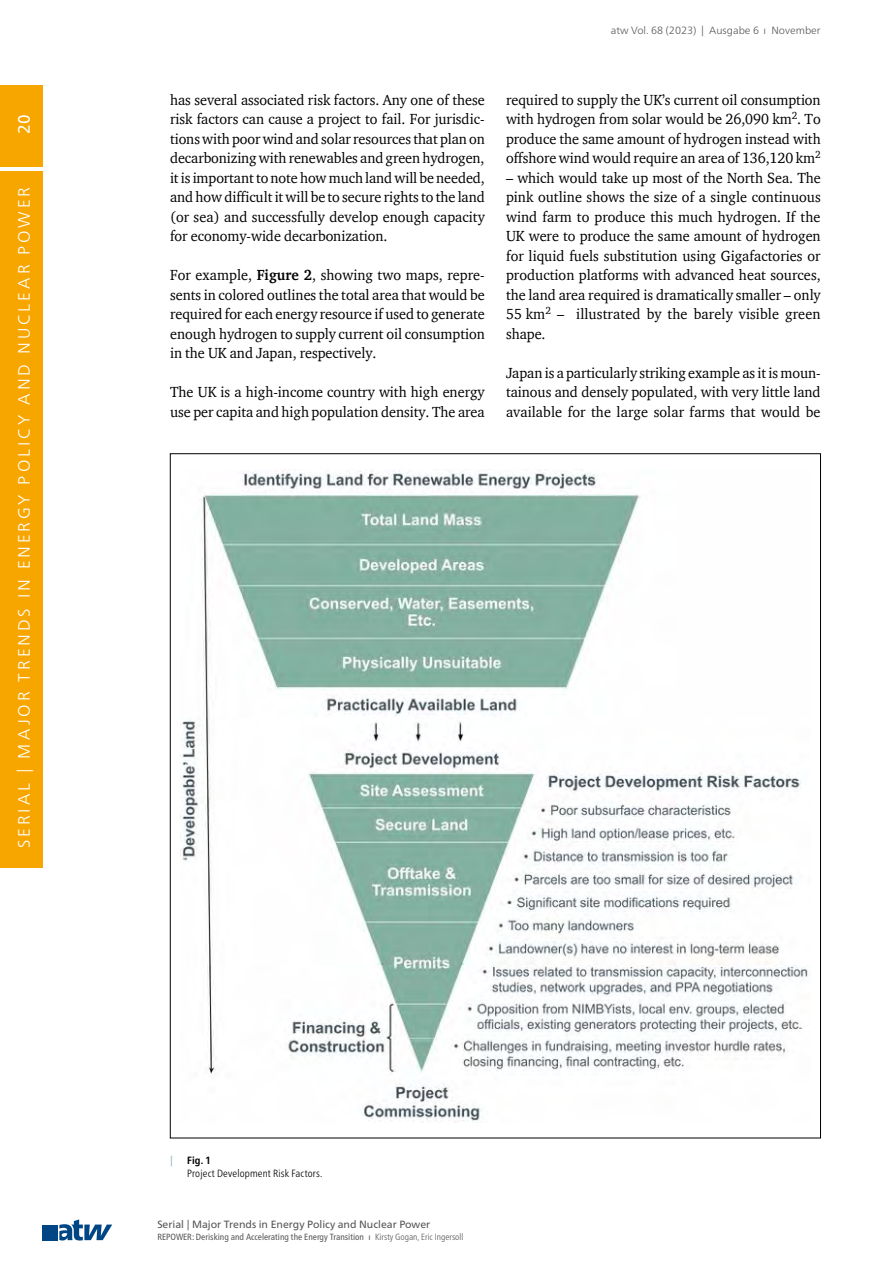
<style>
.page{position:relative;width:893px;height:1263px;background:#fff}
.page>*{position:absolute;margin:0;border:0;box-sizing:border-box;transform-origin:0 0}
.t1{font:300 16.5px "Frutiger Neue LT Pro";letter-spacing:.185em;color:#fff}
.t2{font:16.5px "Frutiger Neue LT Pro";color:#fff}
.Fließtext_ohne_Einzug_SERIAL___Game{font:15px/19.5px "ITC Charter Com";color:#000;text-align:justify;scale:.95 1}
.t3{font:10.5px "Frutiger Neue LT Pro";color:#565656}
.t4{font:300 condensed 10.5px/13.5px "Frutiger Neue LT Pro";letter-spacing:.015em;color:#000}
.t5{font:300 10.5px "Frutiger Neue LT Pro";color:#565656}
.t6{font:10.5px "Frutiger Neue LT Pro";color:#8cb2c2}
.t7{font:condensed 9px "Frutiger Neue LT Pro";color:#565656}
.s1{font-weight:700}
.s2{font-weight:300}
</style>
<div class="page">
<svg style="left:59px;top:1219px;width:53px;height:21px"></svg>
<div style="left:43px;top:1225px;width:15px;height:15px;background:#004684"></div>
<div style="left:0;top:171px;width:43px;height:696px;background:#f7a600"></div>
<div style="left:0;top:85px;width:43px;height:82px;background:#f7a600"></div>
<img style="left:180px;top:469px;width:630px;height:653px">
<p class="t2" style="left:14px;top:134px;width:21px;rotate:-90deg">20</p>
<p class="t1" style="left:14px;top:848px;width:662px;rotate:-90deg">SERIAL | MAJOR TRENDS IN ENERGY POLICY AND NUCLEAR POWER</p>
<p class="t5" style="left:611px;top:24px;width:211px">atw Vol. 68 (2023) | Ausgabe 6 ı November</p>
<p class="Fließtext_ohne_Einzug_SERIAL___Game" style="left:170px;top:89px;width:333px">has several associated risk factors. Any one of these risk factors can cause a project to fail. For jurisdic&shy;tions with poor wind and solar resources that plan on decarbonizing with renewables and green hydrogen, it is important to note how much land will be needed, and how difficult it will be to secure rights to the land (or sea) and successfully develop enough capacity for economy-wide decarbonization.</p>
<p class="Fließtext_ohne_Einzug_SERIAL___Game" style="left:170px;top:265px;width:333px">For example, <span class="s1">Figure 2</span>, showing two maps, repre&shy;sents in colored outlines the total area that would be required for each energy resource if used to generate enough hydrogen to supply current oil consumption in the UK and Japan, respectively.</p>
<p class="Fließtext_ohne_Einzug_SERIAL___Game" style="left:170px;top:382px;width:333px">The UK is a high-income country with high energy use per capita and high population density. The area</p>
<p class="Fließtext_ohne_Einzug_SERIAL___Game" style="left:506px;top:89px;width:333px">required to supply the UK’s current oil consumption with hydrogen from solar would be 26,090 km<sup>2</sup>. To produce the same amount of hydrogen instead with offshore wind would require an area of 136,120 km<sup>2</sup></p>
<p class="Fließtext_ohne_Einzug_SERIAL___Game" style="left:506px;top:167px;width:333px">– which would take up most of the North Sea. The pink outline shows the size of a single continuous wind farm to produce this much hydrogen. If the UK were to produce the same amount of hydrogen for liquid fuels substitution using Gigafactories or production platforms with advanced heat sources, the land area required is dramatically smaller – only 55 km<sup>2</sup> – illustrated by the barely visible green shape.</p>
<p class="Fließtext_ohne_Einzug_SERIAL___Game" style="left:506px;top:362px;width:333px">Japan is a particularly striking example as it is moun&shy;tainous and densely populated, with very little land available for the large solar farms that would be</p>
<p class="t6" style="left:170px;top:1153px;width:4px">|</p>
<p class="t4" style="left:187px;top:1153px;width:137px"><span class="s1">Fig. 1<br></span>Project Development Risk Factors.</p>
<p class="t3" style="left:157px;top:1218px;width:274px">Serial | Major Trends in Energy Policy and Nuclear Power</p>
<p class="t7" style="left:157px;top:1232px;width:307px">REPOWER: Derisking and Accelerating the Energy Transition ı <span class="s2">Kirsty Gogan, Eric Ingersoll</span></p>
</div>
